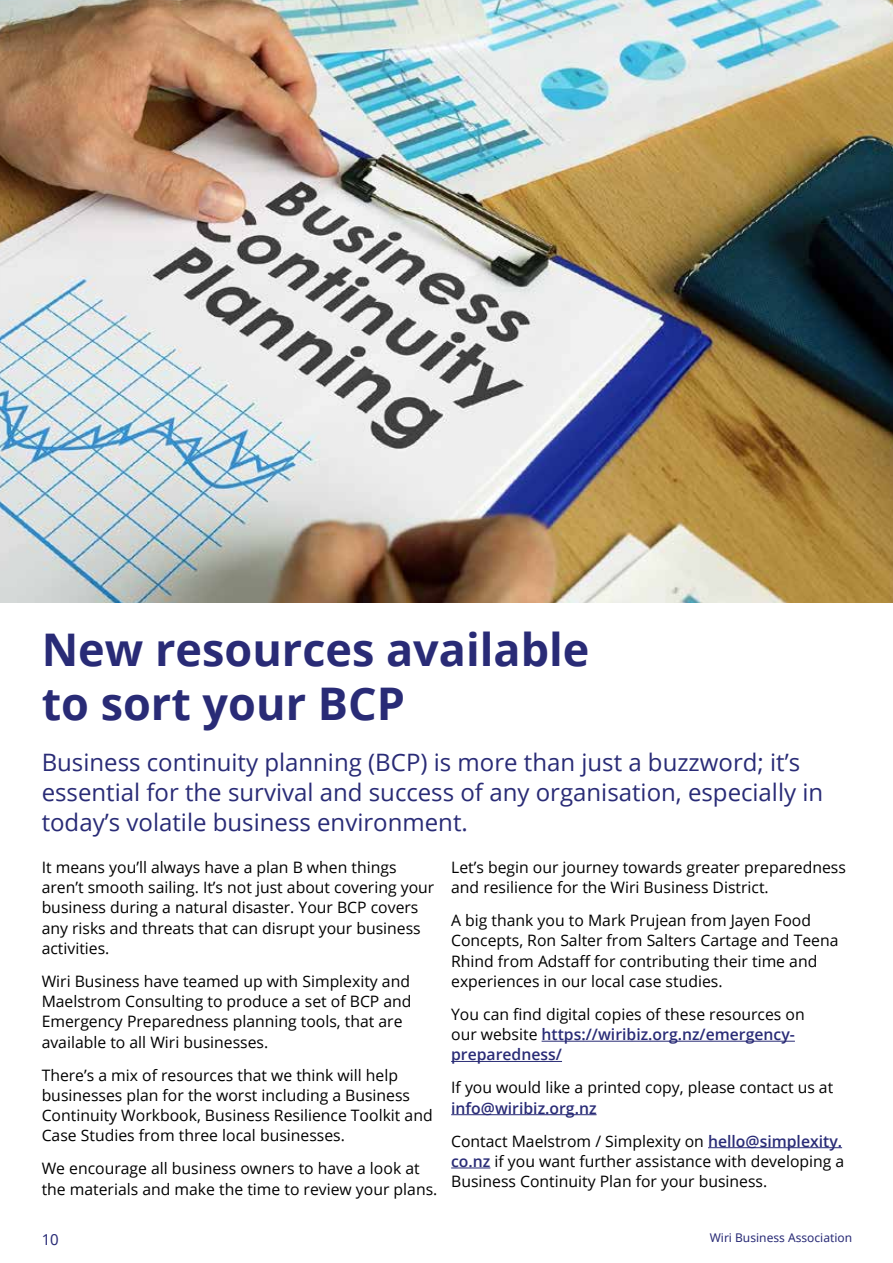
<style>
.page{position:relative;width:893px;height:1263px;background:#fff}
.page>*{position:absolute;margin:0;border:0;box-sizing:border-box;transform-origin:0 0}
.t1{font:700 45px/54px "Open Sans";color:#292b76}
.t2{font:24px/30px "Open Sans";color:#292b76}
.t3{font:15.75px/20.2px "Open Sans";color:#000}
.t4{font:600 15.75px/33px "Open Sans";color:#292b76}
.t5{font:15px "Noto Sans";color:#292b76}
.t6{font:12px "Noto Sans";color:#292b76}
.s1{font-weight:600;color:#292b76}
.s2{font-weight:400;color:#000}
</style>
<div class="page">
<hr style="left:542px;top:1041px;width:253px;height:1px;background:#292b76">
<hr style="left:451px;top:1061px;width:111px;height:1px;background:#292b76">
<hr style="left:451px;top:1114px;width:146px;height:1px;background:#292b76">
<hr style="left:708px;top:1147px;width:134px;height:1px;background:#292b76">
<hr style="left:451px;top:1167px;width:39px;height:1px;background:#292b76">
<img style="left:0;top:0;width:893px;height:603px">
<h1 class="t1" style="left:42px;top:627px;width:549px">New resources available to sort your BCP</h1>
<h2 class="t2" style="left:42px;top:750px;width:783px">Business continuity planning (BCP) is more than just a buzzword; it’s essential for the survival and success of any organisation, especially in today’s volatile business environment.</h2>
<p class="t3" style="left:42px;top:858px;width:394px">It means you’ll always have a plan B when things aren’t smooth sailing. It’s not just about covering your business during a natural disaster. Your BCP covers any risks and threats that can disrupt your business activities.</p>
<p class="t3" style="left:42px;top:972px;width:371px">Wiri Business have teamed up with Simplexity and Maelstrom Consulting to produce a set of BCP and Emergency Preparedness planning tools, that are available to all Wiri businesses.</p>
<p class="t3" style="left:42px;top:1066px;width:392px">There’s a mix of resources that we think will help businesses plan for the worst including a Business Continuity Workbook, Business Resilience Toolkit and Case Studies from three local businesses.</p>
<p class="t3" style="left:42px;top:1160px;width:397px">We encourage all business owners to have a look at the materials and make the time to review your plans.</p>
<p class="t3" style="left:451px;top:858px;width:396px">Let’s begin our journey towards greater preparedness and resilience for the Wiri Business District.</p>
<p class="t3" style="left:451px;top:912px;width:389px">A big thank you to Mark Prujean from Jayen Food Concepts, Ron Salter from Salters Cartage and Teena Rhind from Adstaff for contributing their time and experiences in our local case studies.</p>
<p class="t3" style="left:451px;top:1003px;width:355px">You can find digital copies of these resources on our website <span class="s1">https://wiribiz.org.nz/emergency&shy;preparedness/</span></p>
<p class="t3" style="left:451px;top:1079px;width:384px">If you would like a printed copy, please contact us at</p>
<p class="t4" style="left:451px;top:1093px;width:392px">info@wiribiz.org.nz<br><span class="s2">Contact Maelstrom / Simplexity on</span> hello@simplexity.</p>
<p class="t3" style="left:451px;top:1152px;width:395px"><span class="s1">co.nz</span> if you want further assistance with developing a<br>Business Continuity Plan for your business.</p>
<p class="t5" style="left:42px;top:1231px;width:19px">10</p>
<p class="t6" style="left:710px;top:1231px;width:144px">Wiri Business Association</p>
</div>
